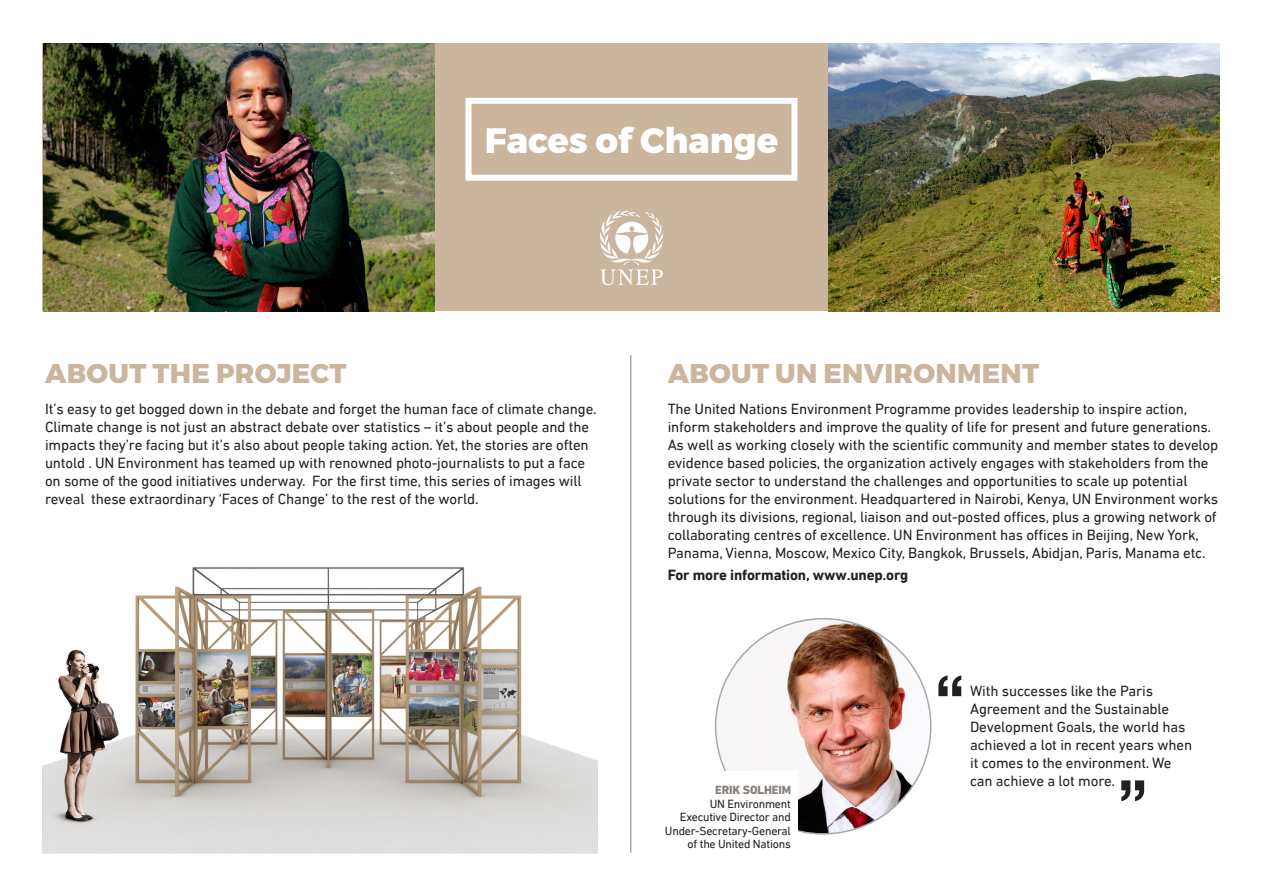
<style>
.page{position:relative;width:1263px;height:893px;background:#fff}
.page>*{position:absolute;margin:0;border:0;box-sizing:border-box;transform-origin:0 0}
.t1{font:700 64.35px "Helvetica Neue";color:#231f20}
.t2{font:800 35.25px "Montserrat";color:#fff}
.t3{font:800 27.15px "Montserrat";letter-spacing:.01em;color:#cbb59d}
.t4{font:15px/18px "DIN Next W01";letter-spacing:-.01em;color:#231f20}
.t5{font:700 15px "DIN Next W01";letter-spacing:-.01em;color:#231f20}
.t6{font:12px/13.5px "DIN Next W01";letter-spacing:-.02em;color:#231f20;text-align:right}
.t7{font:800 12px "DIN Next W06";letter-spacing:-.01em;color:#8b817a}
</style>
<div class="page">
<img style="left:43px;top:567px;width:554px;height:286px">
<div style="left:43px;top:43px;width:1177px;height:268px;background:#cbb59d"></div>
<img style="left:43px;top:43px;width:391px;height:268px">
<img style="left:828px;top:43px;width:392px;height:268px">
<svg style="left:600px;top:211px;width:63px;height:74px"></svg>
<div style="left:465px;top:98px;width:332px;height:83px;border:6px solid #fff"></div>
<hr style="left:630px;top:355px;width:1px;height:498px;background:#a8a9ad">
<img style="left:716px;top:619px;width:215px;height:215px;border-radius:108px">
<div style="left:653px;top:771px;width:144px;height:83px;background:#fff"></div>
<p class="t2" style="left:485px;top:119px;width:295px">Faces of Change</p>
<p class="t3" style="left:45px;top:356px;width:303px">ABOUT THE PROJECT</p>
<p class="t4" style="left:45px;top:399px;width:553px">It’s easy to get bogged down in the debate and forget the human face of climate change.<br>Climate change is not just an abstract debate over statistics – it’s about people and the impacts they’re facing but it’s also about people taking action. Yet, the stories are often untold . UN Environment has teamed up with renowned photo-journalists to put a face on some of the good initiatives underway. For the first time, this series of images will reveal these extraordinary ‘Faces of Change’ to the rest of the world.</p>
<p class="t3" style="left:668px;top:356px;width:373px">ABOUT UN ENVIRONMENT</p>
<p class="t4" style="left:668px;top:399px;width:552px">The United Nations Environment Programme provides leadership to inspire action, inform stakeholders and improve the quality of life for present and future generations.<br>As well as working closely with the scientific community and member states to develop evidence based policies, the organization actively engages with stakeholders from the private sector to understand the challenges and opportunities to scale up potential solutions for the environment. Headquartered in Nairobi, Kenya, UN Environment works through its divisions, regional, liaison and out-posted offices, plus a growing network of collaborating centres of excellence. UN Environment has offices in Beijing, New York, Panama, Vienna, Moscow, Mexico City, Bangkok, Brussels, Abidjan, Paris, Manama etc.</p>
<p class="t5" style="left:668px;top:566px;width:242px">For more information, www.unep.org</p>
<p class="t7" style="left:715px;top:783px;width:77px">ERIK SOLHEIM</p>
<p class="t6" style="left:665px;top:797px;width:127px">UN Environment<br>Executive Director and<br>Under-Secretary-General of the United Nations</p>
<p class="t1" style="left:935px;top:659px;width:31px">“</p>
<p class="t4" style="left:970px;top:681px;width:224px">With successes like the Paris<br>Agreement and the Sustainable<br>Development Goals, the world has achieved a lot in recent years when it comes to the environment. We can achieve a lot more.</p>
<p class="t1" style="left:1118px;top:764px;width:31px">”</p>
</div>
